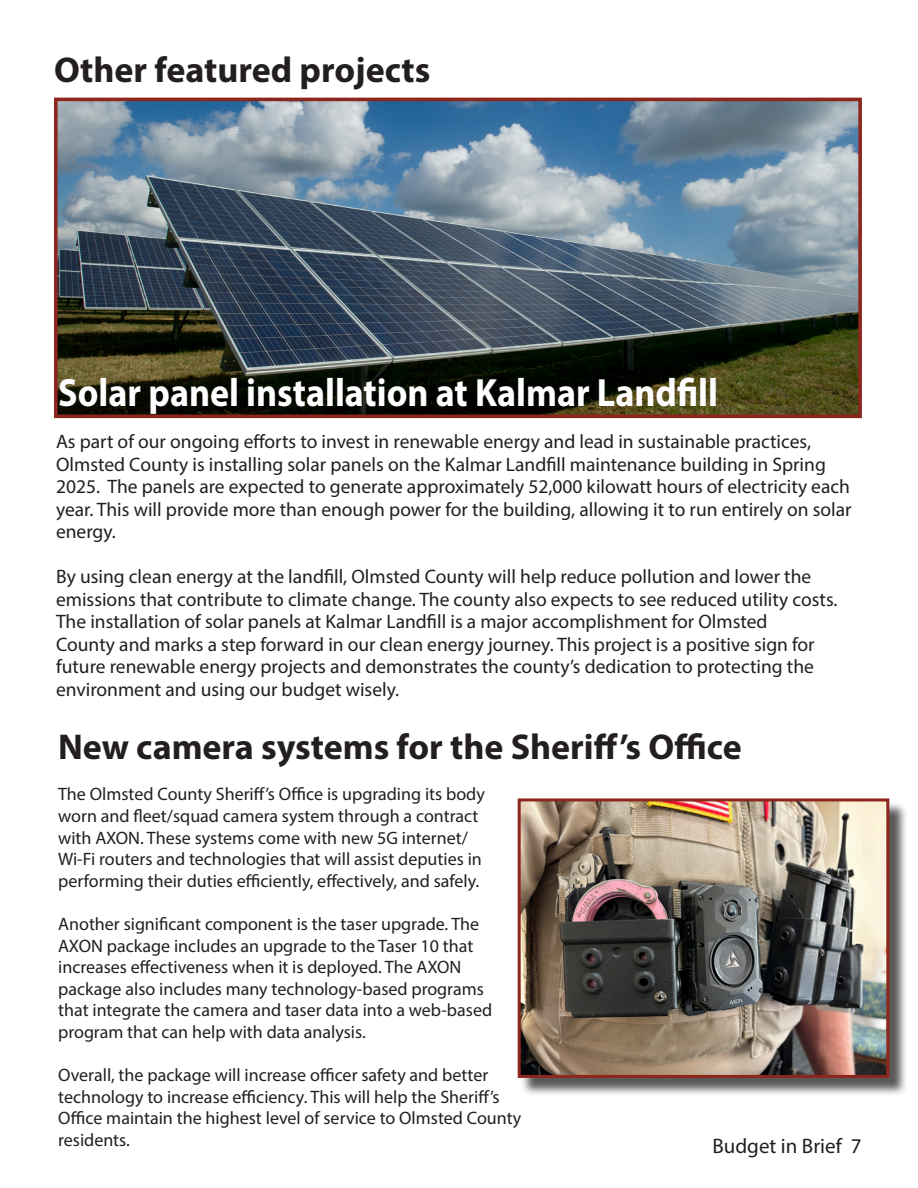
<style>
.page{position:relative;width:918px;height:1188px;background:#fff}
.page>*{position:absolute;margin:0;border:0;box-sizing:border-box;transform-origin:0 0}
.t1{font:700 39.6px "Myriad Pro";color:#fff;scale:.91 1}
.t2{font:700 36px "Myriad Pro";color:#231f20}
.t3{font:21px "Myriad Pro";color:#231f20}
.t4{font:19.5px/22.5px "Myriad Pro";color:#231f20}
.t5{font:18px/21.6px "Myriad Pro";color:#231f20}
</style>
<div class="page">
<img style="left:59px;top:103px;width:798px;height:310px">
<div style="left:54px;top:98px;width:808px;height:320px;border:4px solid #8c271d"></div>
<div style="left:520px;top:801px;width:388px;height:296px;background:#231f20;opacity:.75"></div>
<img style="left:522px;top:802px;width:363px;height:272px">
<div style="left:518px;top:798px;width:371px;height:280px;border:3px solid #8d271d"></div>
<h1 class="t2" style="left:54px;top:47px;width:378px">Other featured projects</h1>
<p class="t1" style="left:58px;top:367px;width:727px">Solar panel installation at Kalmar Landfill</p>
<p class="t4" style="left:56px;top:430px;width:797px">As part of our ongoing efforts to invest in renewable energy and lead in sustainable practices, Olmsted County is installing solar panels on the Kalmar Landfill maintenance building in Spring 2025. The panels are expected to generate approximately 52,000 kilowatt hours of electricity each year. This will provide more than enough power for the building, allowing it to run entirely on solar energy.</p>
<p class="t4" style="left:56px;top:565px;width:783px">By using clean energy at the landfill, Olmsted County will help reduce pollution and lower the emissions that contribute to climate change. The county also expects to see reduced utility costs.<br>The installation of solar panels at Kalmar Landfill is a major accomplishment for Olmsted<br>County and marks a step forward in our clean energy journey. This project is a positive sign for future renewable energy projects and demonstrates the county’s dedication to protecting the environment and using our budget wisely.</p>
<h1 class="t2" style="left:58px;top:723px;width:685px">New camera systems for the Sheriff’s Office</h1>
<p class="t5" style="left:58px;top:783px;width:428px">The Olmsted County Sheriff’s Office is upgrading its body worn and fleet/squad camera system through a contract with AXON. These systems come with new 5G internet/ Wi-Fi routers and technologies that will assist deputies in performing their duties efficiently, effectively, and safely.</p>
<p class="t5" style="left:58px;top:913px;width:436px">Another significant component is the taser upgrade. The AXON package includes an upgrade to the Taser 10 that increases effectiveness when it is deployed. The AXON package also includes many technology-based programs that integrate the camera and taser data into a web-based program that can help with data analysis.</p>
<p class="t5" style="left:58px;top:1064px;width:465px">Overall, the package will increase officer safety and better technology to increase efficiency. This will help the Sheriff’s Office maintain the highest level of service to Olmsted County residents.</p>
<p class="t3" style="left:713px;top:1133px;width:151px">Budget in Brief 7</p>
</div>
